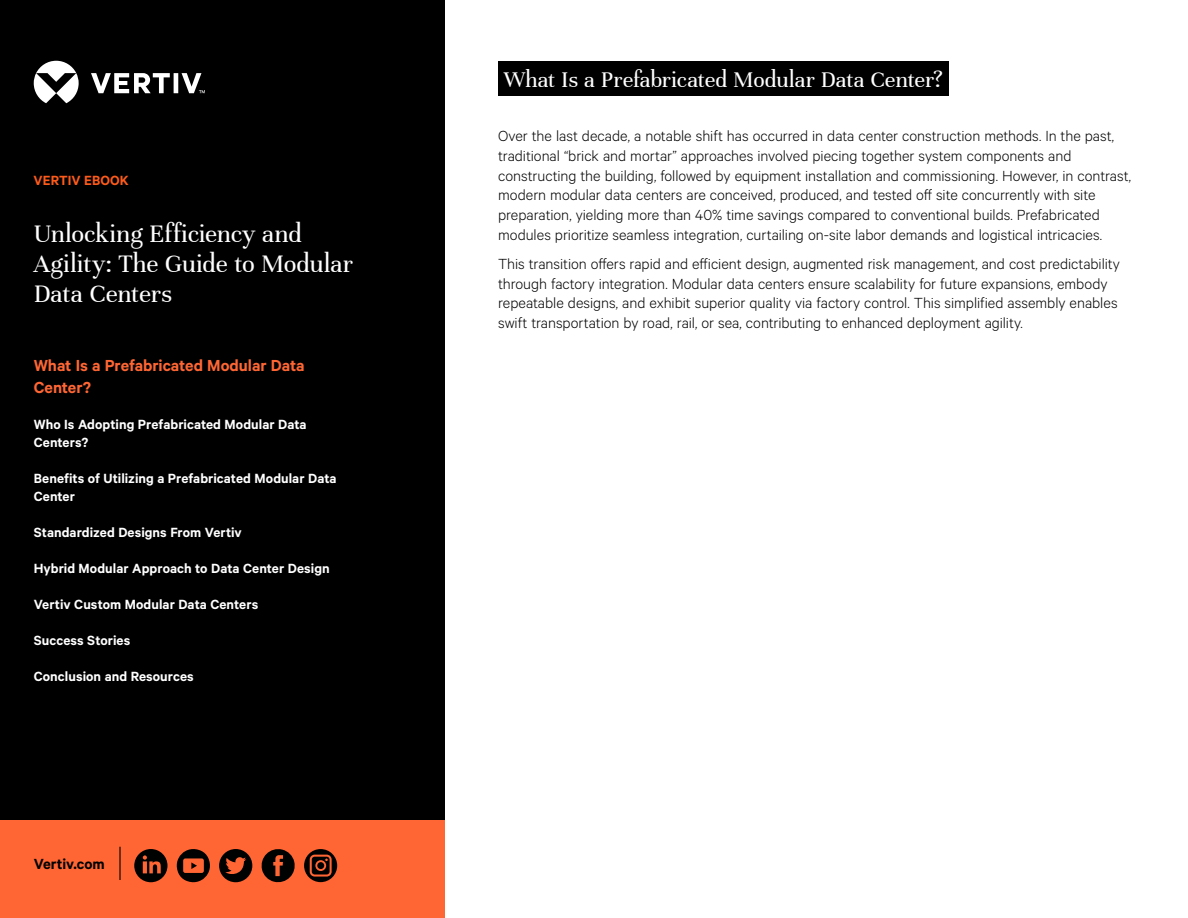
<style>
.page{position:relative;width:1188px;height:918px;background:#fff}
.page>*{position:absolute;margin:0;border:0;box-sizing:border-box;transform-origin:0 0}
.t1{font:27px/30px "Unna";letter-spacing:-.005em;color:#fff}
.t2{font:24px "Unna";letter-spacing:-.005em;color:#fff}
.t3{font:600 18px/21.6px "Calibre";letter-spacing:-.005em;color:#f63}
.t4{font:300 16.5px/19.8px "Calibre";color:#000}
.t5{font:600 16.5px "Calibre";color:#000}
.t6{font:600 15px/18px "Calibre";letter-spacing:.005em;color:#fff}
.t7{font:600 15px "Calibre";letter-spacing:.005em;color:#fe5b1b}
</style>
<div class="page">
<div style="left:498px;top:61px;width:450px;height:35px;background:#000"></div>
<div style="left:0;top:0;width:444px;height:918px;background:#000"></div>
<svg style="left:34px;top:61px;width:171px;height:42px"></svg>
<div style="left:0;top:821px;width:444px;height:97px;background:#f63"></div>
<hr style="left:119px;top:847px;width:2px;height:33px;background:#000">
<svg style="left:134px;top:849px;width:34px;height:33px"></svg>
<svg style="left:177px;top:849px;width:33px;height:34px"></svg>
<svg style="left:219px;top:849px;width:33px;height:33px"></svg>
<svg style="left:262px;top:849px;width:33px;height:33px"></svg>
<svg style="left:304px;top:849px;width:33px;height:33px"></svg>
<p class="t7" style="left:34px;top:172px;width:97px">VERTIV EBOOK</p>
<h1 class="t1" style="left:34px;top:218px;width:321px">Unlocking Efficiency and<br>Agility: The Guide to Modular<br>Data Centers</h1>
<p class="t3" style="left:34px;top:354px;width:272px">What Is a Prefabricated Modular Data<br>Center?</p>
<p class="t6" style="left:34px;top:415px;width:274px">Who Is Adopting Prefabricated Modular Data<br>Centers?</p>
<p class="t6" style="left:34px;top:469px;width:304px">Benefits of Utilizing a Prefabricated Modular Data<br>Center</p>
<p class="t6" style="left:34px;top:523px;width:210px">Standardized Designs From Vertiv</p>
<p class="t6" style="left:34px;top:559px;width:298px">Hybrid Modular Approach to Data Center Design</p>
<p class="t6" style="left:34px;top:595px;width:226px">Vertiv Custom Modular Data Centers</p>
<p class="t6" style="left:34px;top:631px;width:98px">Success Stories</p>
<p class="t6" style="left:34px;top:667px;width:162px">Conclusion and Resources</p>
<p class="t5" style="left:34px;top:854px;width:73px">Vertiv.com</p>
<h2 class="t2" style="left:504px;top:65px;width:441px">What Is a Prefabricated Modular Data Center?</h2>
<p class="t4" style="left:498px;top:125px;width:635px">Over the last decade, a notable shift has occurred in data center construction methods. In the past, traditional “brick and mortar” approaches involved piecing together system components and constructing the building, followed by equipment installation and commissioning. However, in contrast, modern modular data centers are conceived, produced, and tested off site concurrently with site preparation, yielding more than 40% time savings compared to conventional builds. Prefabricated modules prioritize seamless integration, curtailing on-site labor demands and logistical intricacies.</p>
<p class="t4" style="left:498px;top:253px;width:623px">This transition offers rapid and efficient design, augmented risk management, and cost predictability through factory integration. Modular data centers ensure scalability for future expansions, embody repeatable designs, and exhibit superior quality via factory control. This simplified assembly enables swift transportation by road, rail, or sea, contributing to enhanced deployment agility.</p>
</div>
